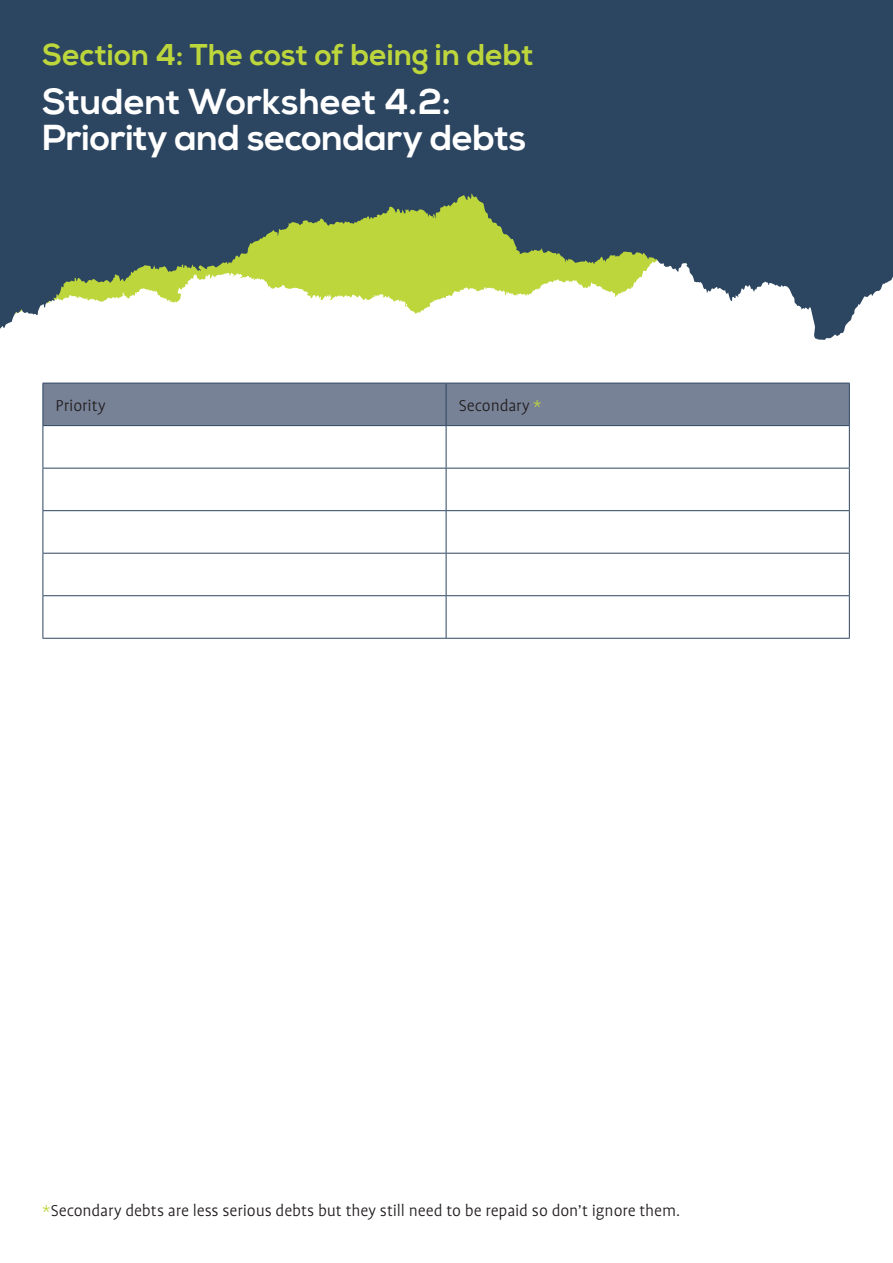
<style>
.page{position:relative;width:893px;height:1263px;background:#fff}
.page>*{position:absolute;margin:0;border:0;box-sizing:border-box;transform-origin:0 0}
.t1{font:700 36px/36px "Nexa";letter-spacing:-.005em;color:#fff}
.t2{font:700 30px "Nexa";letter-spacing:.005em;color:#bdd63c}
.t3{font:300 18px "Profile";letter-spacing:-.005em;color:#231f20}
.s1{color:#bdd63c}
</style>
<div class="page">
<svg style="left:0;top:0;width:893px;height:340px;background:#566b72"></svg>
<div style="left:44px;top:384px;width:805px;height:41px;background:#788297"></div>
<hr style="left:43px;top:383px;width:1px;height:42px;background:#2c4560">
<hr style="left:43px;top:383px;width:403px;height:1px;background:#2c4560">
<hr style="left:446px;top:383px;width:404px;height:1px;background:#2c4560">
<hr style="left:446px;top:383px;width:1px;height:42px;background:#2c4560">
<hr style="left:849px;top:383px;width:1px;height:42px;background:#2c4560">
<hr style="left:43px;top:426px;width:1px;height:42px;background:#2c4560">
<hr style="left:43px;top:468px;width:1px;height:42px;background:#2c4560">
<hr style="left:43px;top:511px;width:1px;height:42px;background:#2c4560">
<hr style="left:43px;top:554px;width:1px;height:41px;background:#2c4560">
<hr style="left:43px;top:596px;width:1px;height:42px;background:#2c4560">
<hr style="left:43px;top:425px;width:403px;height:1px;background:#2c4560">
<hr style="left:446px;top:425px;width:404px;height:1px;background:#2c4560">
<hr style="left:446px;top:426px;width:1px;height:42px;background:#2c4560">
<hr style="left:849px;top:426px;width:1px;height:42px;background:#2c4560">
<hr style="left:446px;top:468px;width:1px;height:42px;background:#2c4560">
<hr style="left:849px;top:468px;width:1px;height:42px;background:#2c4560">
<hr style="left:446px;top:511px;width:1px;height:42px;background:#2c4560">
<hr style="left:849px;top:511px;width:1px;height:42px;background:#2c4560">
<hr style="left:446px;top:554px;width:1px;height:41px;background:#2c4560">
<hr style="left:849px;top:554px;width:1px;height:41px;background:#2c4560">
<hr style="left:446px;top:596px;width:1px;height:42px;background:#2c4560">
<hr style="left:849px;top:596px;width:1px;height:42px;background:#2c4560">
<hr style="left:43px;top:468px;width:403px;height:1px;background:#2c4560">
<hr style="left:446px;top:468px;width:404px;height:1px;background:#2c4560">
<hr style="left:43px;top:510px;width:403px;height:1px;background:#2c4560">
<hr style="left:446px;top:510px;width:404px;height:1px;background:#2c4560">
<hr style="left:43px;top:553px;width:403px;height:1px;background:#2c4560">
<hr style="left:446px;top:553px;width:404px;height:1px;background:#2c4560">
<hr style="left:43px;top:595px;width:403px;height:1px;background:#2c4560">
<hr style="left:446px;top:595px;width:404px;height:1px;background:#2c4560">
<hr style="left:43px;top:638px;width:403px;height:1px;background:#2c4560">
<hr style="left:446px;top:638px;width:404px;height:1px;background:#2c4560">
<h2 class="t2" style="left:43px;top:37px;width:493px">Section 4: The cost of being in debt</h2>
<h1 class="t1" style="left:43px;top:85px;width:486px">Student Worksheet 4.2:<br>Priority and secondary debts</h1>
<p class="t3" style="left:56px;top:397px;width:52px">Priority</p>
<p class="t3" style="left:459px;top:397px;width:84px">Secondary <span class="s1">*</span></p>
<p class="t3" style="left:43px;top:1201px;width:639px"><span class="s1">*</span>Secondary debts are less serious debts but they still need to be repaid so don’t ignore them.</p>
</div>
